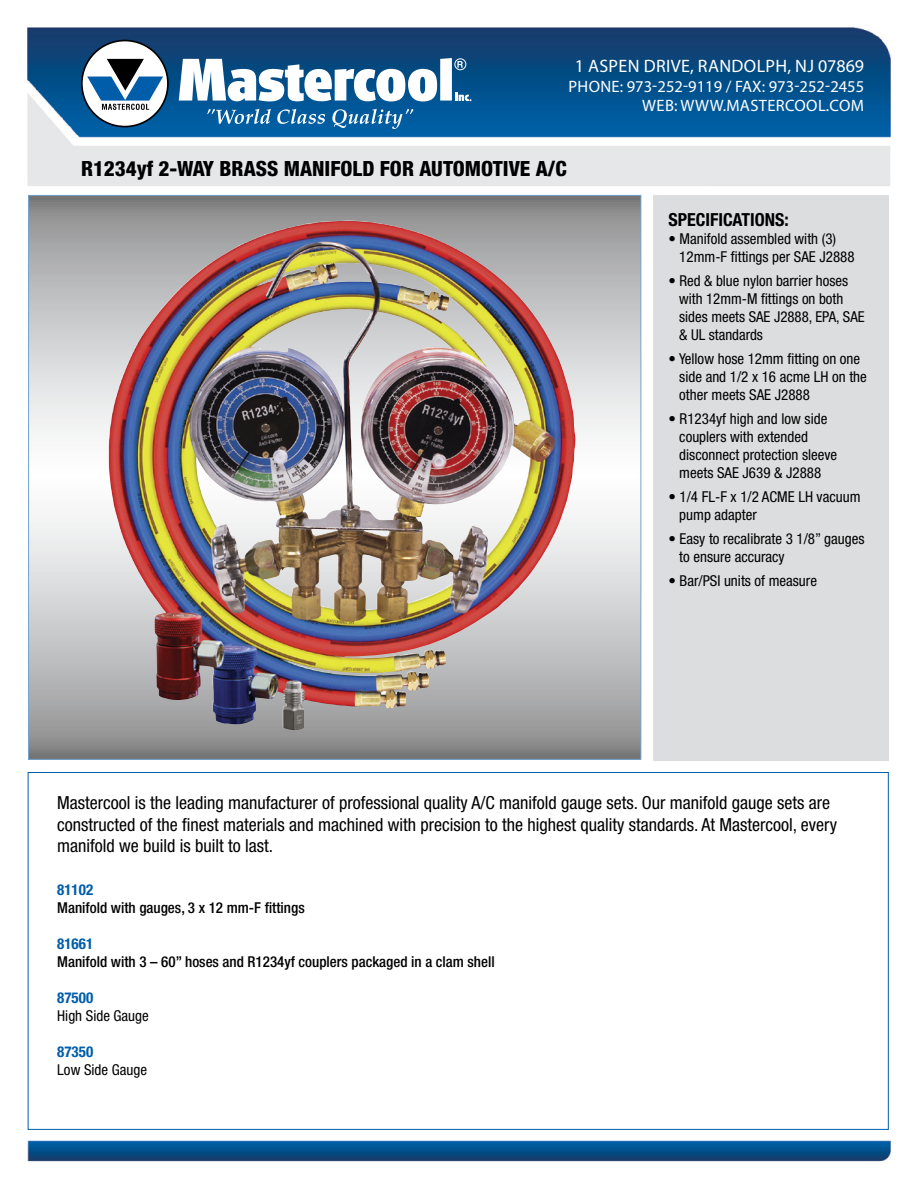
<style>
.page{position:relative;width:918px;height:1188px;background:#fff}
.page>*{position:absolute;margin:0;border:0;box-sizing:border-box;transform-origin:0 0}
.t1{font:800 condensed 21px "Helvetica Neue";color:#000}
.t2{font:condensed 18px/21.6px "Helvetica Neue";color:#000}
.t3{font:18px "Myriad Pro";letter-spacing:.02em;color:#fff}
.t4{font:700 condensed 18px "Helvetica Neue";color:#000}
.t5{font:16.5px/19.8px "Myriad Pro";letter-spacing:.005em;color:#fff;text-align:right}
.t6{font:condensed 15px/18px "Helvetica Neue";color:#000}
.t7{font:500 condensed 15px "Helvetica Neue";color:#000}
.t8{font:700 condensed 15px "Helvetica Neue";color:#005daa}
</style>
<div class="page">
<img style="left:24px;top:27px;width:868px;height:1135px">
<div style="left:653px;top:195px;width:235px;height:565px;background:#dcddde"></div>
<img style="left:30px;top:197px;width:609px;height:561px">
<div style="left:82px;top:41px;width:86px;height:86px;background:#fff;border-radius:50%"></div>
<div style="left:81px;top:40px;width:88px;height:87px;border:2px solid #000;border-radius:50%"></div>
<svg style="left:87px;top:59px;width:76px;height:51px"></svg>
<svg style="left:207px;top:109px;width:64px;height:15px"></svg>
<svg style="left:277px;top:109px;width:48px;height:15px"></svg>
<svg style="left:332px;top:109px;width:81px;height:20px;background:#387fb4"></svg>
<svg style="left:179px;top:58px;width:293px;height:45px"></svg>
<div style="left:454px;top:58px;width:12px;height:12px;border:1px solid #fff;border-radius:50%"></div>
<img style="left:108px;top:221px;width:303px;height:510px">
<p class="t3" style="left:575px;top:55px;width:291px">1 ASPEN DRIVE, RANDOLPH, NJ 07869</p>
<p class="t5" style="left:568px;top:76px;width:297px">PHONE: 973-252-9119 / FAX: 973-252-2455<br>WEB: WWW.MASTERCOOL.COM</p>
<h1 class="t1" style="left:81px;top:155px;width:487px">R1234yf 2-WAY BRASS MANIFOLD FOR AUTOMOTIVE A/C</h1>
<p class="t4" style="left:669px;top:208px;width:122px">SPECIFICATIONS:</p>
<p class="t6" style="left:679px;top:229px;width:177px;text-indent:-11px">• Manifold assembled with (3)<br>12mm-F fittings per SAE J2888</p>
<p class="t6" style="left:679px;top:271px;width:187px;text-indent:-11px">• Red &amp; blue nylon barrier hoses with 12mm-M fittings on both sides meets SAE J2888, EPA, SAE &amp; UL standards</p>
<p class="t6" style="left:679px;top:349px;width:189px;text-indent:-11px">• Yellow hose 12mm fitting on one side and 1/2 x 16 acme LH on the other meets SAE J2888</p>
<p class="t6" style="left:679px;top:409px;width:159px;text-indent:-11px">• R1234yf high and low side couplers with extended disconnect protection sleeve meets SAE J639 &amp; J2888</p>
<p class="t6" style="left:679px;top:487px;width:183px;text-indent:-11px">• 1/4 FL-F x 1/2 ACME LH vacuum pump adapter</p>
<p class="t6" style="left:679px;top:529px;width:187px;text-indent:-11px">• Easy to recalibrate 3 1/8” gauges to ensure accuracy</p>
<p class="t6" style="left:669px;top:571px;width:150px">• Bar/PSI units of measure</p>
<p class="t2" style="left:57px;top:792px;width:781px">Mastercool is the leading manufacturer of professional quality A/C manifold gauge sets. Our manifold gauge sets are constructed of the finest materials and machined with precision to the highest quality standards. At Mastercool, every manifold we build is built to last.</p>
<p class="t8" style="left:57px;top:881px;width:37px">81102</p>
<p class="t7" style="left:57px;top:899px;width:249px">Manifold with gauges, 3 x 12 mm-F fittings</p>
<p class="t8" style="left:57px;top:935px;width:37px">81661</p>
<p class="t7" style="left:57px;top:953px;width:439px">Manifold with 3 – 60” hoses and R1234yf couplers packaged in a clam shell</p>
<p class="t8" style="left:57px;top:989px;width:37px">87500</p>
<p class="t6" style="left:57px;top:1007px;width:93px">High Side Gauge</p>
<p class="t8" style="left:57px;top:1043px;width:37px">87350</p>
<p class="t6" style="left:57px;top:1061px;width:91px">Low Side Gauge</p>
</div>
